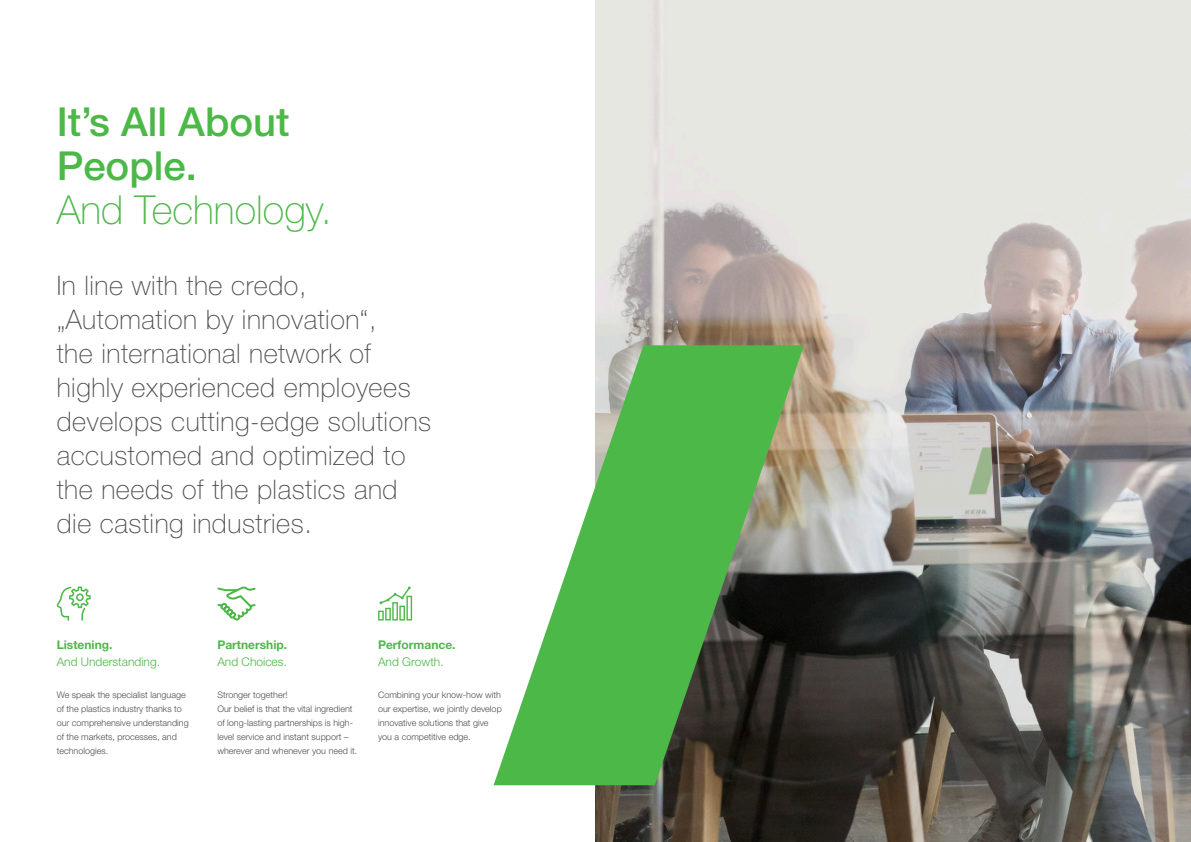
<style>
.page{position:relative;width:1191px;height:842px;background:#fff}
.page>*{position:absolute;margin:0;border:0;box-sizing:border-box;transform-origin:0 0}
.t1{font:500 40px/44px "Helvetica Neue LT Pro";color:#4cb848}
.t2{font:100 40px "Helvetica Neue LT Pro";color:#4cb848}
.t3{font:100 27px/34px "Helvetica Neue LT Pro";letter-spacing:.02em;color:#4b4c4d}
.t4{font:300 12px "Helvetica Neue LT Pro";color:#4cb848}
.t5{font:700 12px "Helvetica Neue LT Pro";color:#4cb848}
.t6{font:300 9px/14.2px "Helvetica Neue LT Pro";color:#4b4c4d}
</style>
<div class="page">
<img style="left:596px;top:0;width:595px;height:842px">
<svg style="left:493px;top:345px;width:311px;height:440px;fill:#4cb848"></svg>
<img style="left:595px;top:0;width:1px;height:842px">
<svg style="left:217px;top:586px;width:39px;height:35px"></svg>
<svg style="left:378px;top:586px;width:34px;height:34px"></svg>
<svg style="left:56px;top:586px;width:35px;height:34px"></svg>
<h1 class="t1" style="left:57px;top:100px;width:234px">It’s All About<br>People.</h1>
<h1 class="t2" style="left:57px;top:187px;width:277px">And Technology.</h1>
<h2 class="t3" style="left:57px;top:268px;width:376px">In line with the credo, „Automation by innovation“,<br>the international network of highly experienced employees develops cutting-edge solutions accustomed and optimized to the needs of the plastics and die casting industries.</h2>
<h3 class="t5" style="left:57px;top:638px;width:57px">Listening.</h3>
<h3 class="t4" style="left:57px;top:655px;width:105px">And Understanding.</h3>
<p class="t6" style="left:57px;top:687px;width:134px">We speak the specialist language of the plastics industry thanks to our comprehensive understanding of the markets, processes, and technologies.</p>
<h3 class="t5" style="left:217px;top:638px;width:71px">Partnership.</h3>
<h3 class="t4" style="left:217px;top:655px;width:71px">And Choices.</h3>
<p class="t6" style="left:217px;top:687px;width:141px">Stronger together!<br>Our belief is that the vital ingredient of long-lasting partnerships is high&shy;level service and instant support – wherever and whenever you need it.</p>
<h3 class="t5" style="left:378px;top:638px;width:79px">Performance.</h3>
<h3 class="t4" style="left:378px;top:655px;width:67px">And Growth.</h3>
<p class="t6" style="left:378px;top:687px;width:125px">Combining your know-how with our expertise, we jointly develop innovative solutions that give you a competitive edge.</p>
</div>
